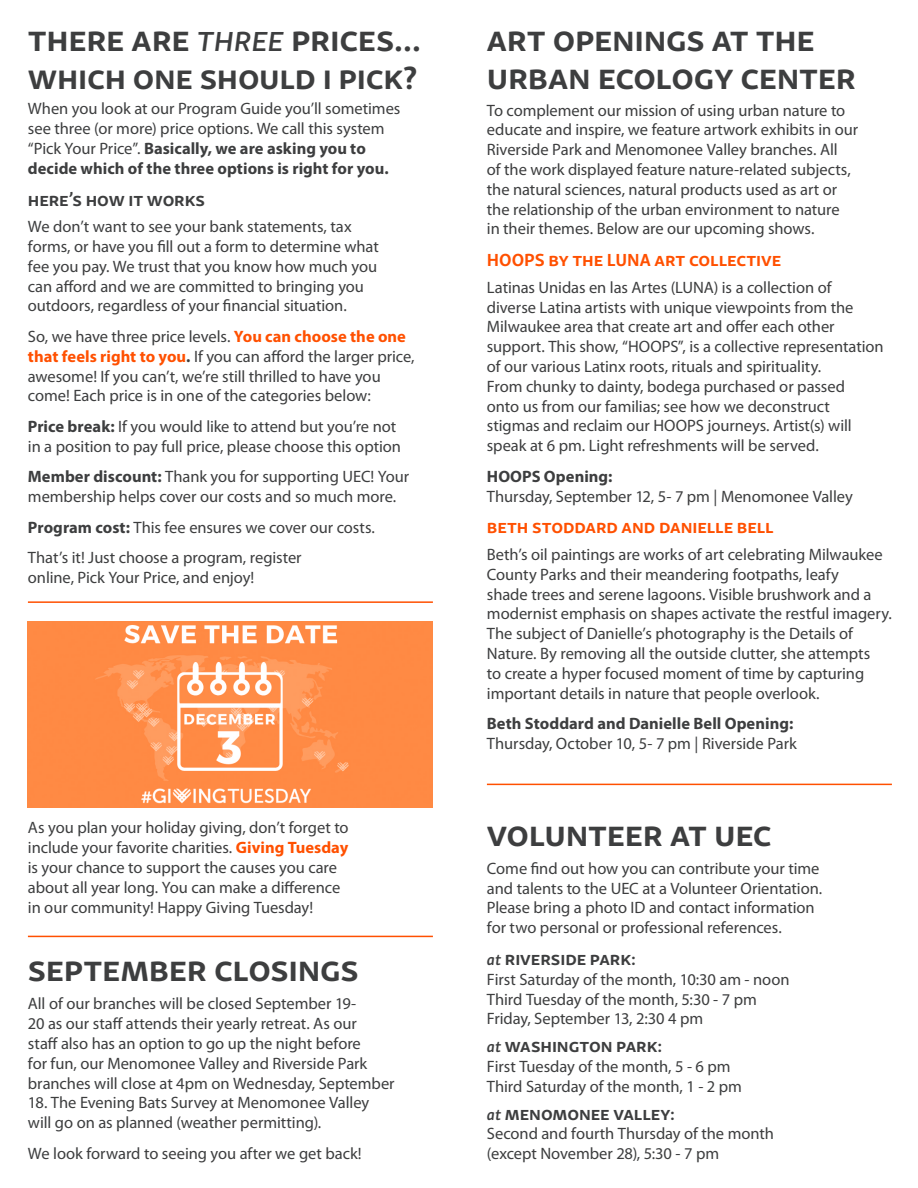
<style>
.page{position:relative;width:918px;height:1188px;background:#fff}
.page>*{position:absolute;margin:0;border:0;box-sizing:border-box;transform-origin:0 0}
.Headline{font:700 34.5px/37.5px "Skolar Sans Latn";letter-spacing:-.01em;color:#3d3e3f}
.Headline-2{font:700 33px "Skolar Sans Latn";letter-spacing:-.01em;color:#3d3e3f}
.Subhead{font:700 18px "Skolar Sans Latn";letter-spacing:-.005em;color:#3d3e3f}
.Subhead-2{font:700 18px "Skolar Sans Latn";letter-spacing:-.005em;color:#ff5000}
.Body_text{font:16.5px/19.8px "Myriad Pro";letter-spacing:-.005em;color:#3d3e3f}
.s1{font-family:"Skolar Sans Latn Me It";font-weight:400}
.s2{font-weight:700}
.s3{font-weight:700;color:#ff5000}
.s4{font-weight:600;font-style:italic;font-size:16.5px}
</style>
<div class="page">
<hr style="left:487px;top:784px;width:405px;height:1px;background:#ff5000">
<hr style="left:28px;top:601px;width:405px;height:2px;background:#ff5000">
<img style="left:28px;top:621px;width:405px;height:187px">
<hr style="left:28px;top:936px;width:405px;height:1px;background:#ff5000">
<p class="Headline" style="left:28px;top:17px;width:394px">there are <span class="s1">three</span> prices...</p>
<p class="Headline-2" style="left:28px;top:50px;width:391px">which one should i pick?</p>
<p class="Body_text" style="left:28px;top:99px;width:374px">When you look at our Program Guide you’ll sometimes see three (or more) price options. We call this system “Pick Your Price”. <span class="s2">Basically, we are asking you to decide which of the three options is right for you.</span></p>
<p class="Subhead" style="left:28px;top:185px;width:179px">here’s how it works</p>
<p class="Body_text" style="left:28px;top:217px;width:352px">We don’t want to see your bank statements, tax forms, or have you fill out a form to determine what fee you pay. We trust that you know how much you can afford and we are committed to bringing you outdoors, regardless of your financial situation.</p>
<p class="Body_text" style="left:28px;top:327px;width:388px">So, we have three price levels. <span class="s3">You can choose the one that feels right to you</span><span class="s2">.</span> If you can afford the larger price, awesome! If you can’t, we’re still thrilled to have you come! Each price is in one of the categories below:</p>
<p class="Body_text" style="left:28px;top:417px;width:375px"><span class="s2">Price break:</span> If you would like to attend but you’re not in a position to pay full price, please choose this option</p>
<p class="Body_text" style="left:28px;top:467px;width:383px"><span class="s2">Member discount:</span> Thank you for supporting UEC! Your membership helps cover our costs and so much more.</p>
<p class="Body_text" style="left:28px;top:518px;width:349px"><span class="s2">Program cost:</span> This fee ensures we cover our costs.</p>
<p class="Body_text" style="left:28px;top:548px;width:275px">That’s it! Just choose a program, register online, Pick Your Price, and enjoy!</p>
<p class="Body_text" style="left:28px;top:818px;width:322px">As you plan your holiday giving, don’t forget to include your favorite charities. <span class="s3">Giving Tuesday </span>is your chance to support the causes you care about all year long. You can make a difference in our community! Happy Giving Tuesday!</p>
<p class="Headline" style="left:28px;top:948px;width:332px">september closings</p>
<p class="Body_text" style="left:28px;top:994px;width:368px">All of our branches will be closed September 19-<br>20 as our staff attends their yearly retreat. As our<br>staff also has an option to go up the night before<br>for fun, our Menomonee Valley and Riverside Park branches will close at 4pm on Wednesday, September</p>
<p class="Body_text" style="left:28px;top:1093px;width:343px">18. The Evening Bats Survey at Menomonee Valley will go on as planned (weather permitting).</p>
<p class="Body_text" style="left:28px;top:1144px;width:335px">We look forward to seeing you after we get back!</p>
<p class="Headline" style="left:487px;top:17px;width:371px">art openings at the urban ecology center</p>
<p class="Body_text" style="left:487px;top:100px;width:373px">To complement our mission of using urban nature to educate and inspire, we feature artwork exhibits in our Riverside Park and Menomonee Valley branches. All<br>of the work displayed feature nature-related subjects, the natural sciences, natural products used as art or the relationship of the urban environment to nature<br>in their themes. Below are our upcoming shows.</p>
<p class="Subhead-2" style="left:487px;top:245px;width:296px">HOOPS by the LUNA art collective</p>
<p class="Body_text" style="left:487px;top:278px;width:398px">Latinas Unidas en las Artes (LUNA) is a collection of diverse Latina artists with unique viewpoints from the Milwaukee area that create art and offer each other support. This show, “HOOPS”, is a collective representation of our various Latinx roots, rituals and spirituality.<br>From chunky to dainty, bodega purchased or passed<br>onto us from our familias; see how we deconstruct stigmas and reclaim our HOOPS journeys. Artist(s) will speak at 6 pm. Light refreshments will be served.</p>
<p class="Body_text" style="left:487px;top:467px;width:367px"><span class="s2">HOOPS Opening:<br></span>Thursday, September 12, 5- 7 pm | Menomonee Valley</p>
<p class="Subhead-2" style="left:487px;top:513px;width:288px">beth stoddard and danielle bell</p>
<p class="Body_text" style="left:487px;top:545px;width:406px">Beth’s oil paintings are works of art celebrating Milwaukee County Parks and their meandering footpaths, leafy<br>shade trees and serene lagoons. Visible brushwork and a modernist emphasis on shapes activate the restful imagery.<br>The subject of Danielle’s photography is the Details of Nature. By removing all the outside clutter, she attempts<br>to create a hyper focused moment of time by capturing important details in nature that people overlook.</p>
<p class="Body_text" style="left:487px;top:714px;width:311px"><span class="s2">Beth Stoddard and Danielle Bell Opening:<br></span>Thursday, October 10, 5- 7 pm | Riverside Park</p>
<p class="Headline" style="left:487px;top:812px;width:286px">volunteer at uec</p>
<p class="Body_text" style="left:487px;top:859px;width:337px">Come find out how you can contribute your time and talents to the UEC at a Volunteer Orientation.<br>Please bring a photo ID and contact information for two personal or professional references.</p>
<p class="Subhead" style="left:487px;top:944px;width:150px"><span class="s4">at</span> riverside park:</p>
<p class="Body_text" style="left:487px;top:970px;width:304px">First Saturday of the month, 10:30 am - noon</p>
<p class="Body_text" style="left:487px;top:990px;width:272px">Third Tuesday of the month, 5:30 - 7 pm</p>
<p class="Body_text" style="left:487px;top:1009px;width:218px">Friday, September 13, 2:30 4 pm</p>
<p class="Subhead" style="left:487px;top:1031px;width:177px"><span class="s4">at</span> washington park:</p>
<p class="Body_text" style="left:487px;top:1057px;width:245px">First Tuesday of the month, 5 - 6 pm</p>
<p class="Body_text" style="left:487px;top:1077px;width:257px">Third Saturday of the month, 1 - 2 pm</p>
<p class="Subhead" style="left:487px;top:1099px;width:190px"><span class="s4">at</span> menomonee valley:</p>
<p class="Body_text" style="left:487px;top:1124px;width:289px">Second and fourth Thursday of the month (except November 28), 5:30 - 7 pm</p>
</div>
